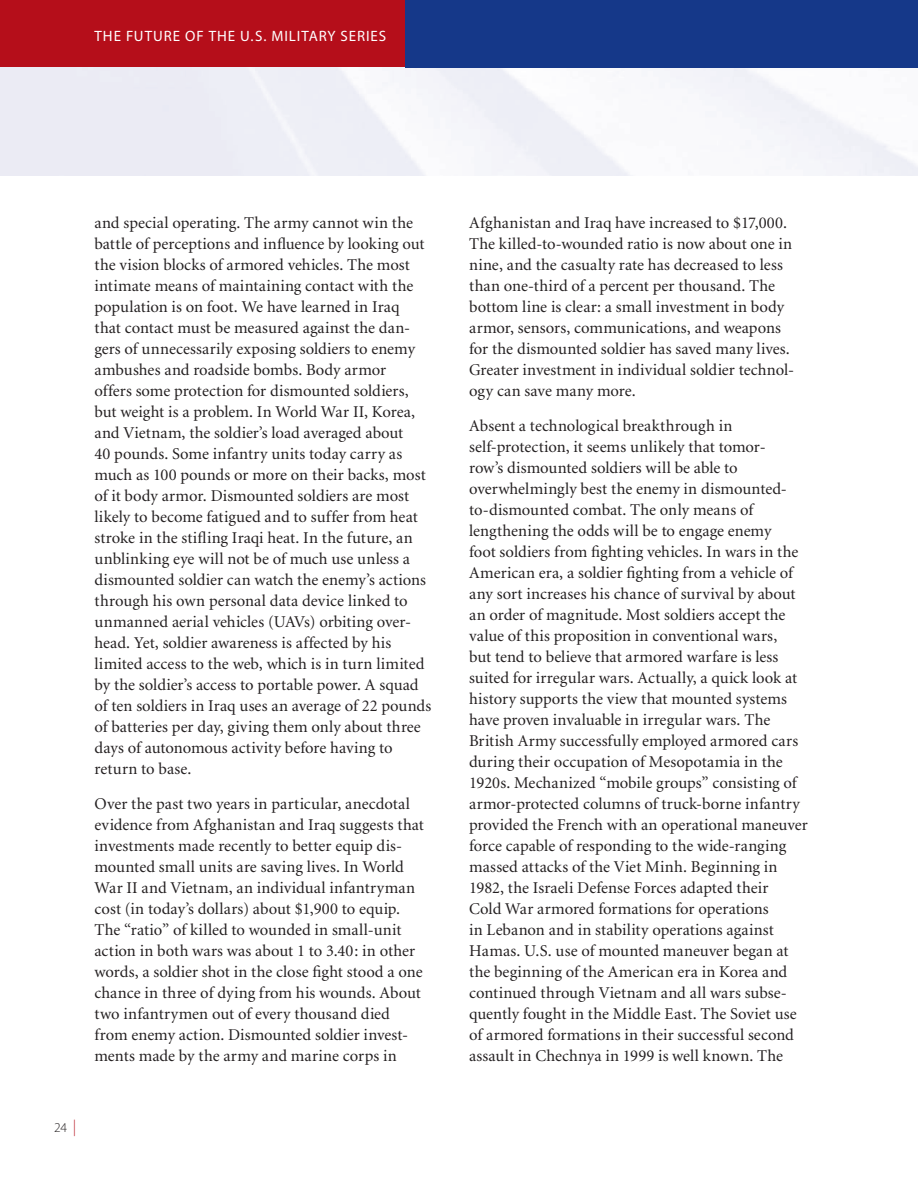
<style>
.page{position:relative;width:918px;height:1188px;background:#fff}
.page>*{position:absolute;margin:0;border:0;box-sizing:border-box;transform-origin:0 0}
.t1{font:16.5px/21px "Minion";letter-spacing:.005em;color:#231f20}
.t2{font:15px "Myriad Pro";letter-spacing:.065em;color:#fff}
.t3{font:300 13.5px "Myriad Pro";color:#231f20}
.s1{font-size:16.5px;color:#b50e1a}
</style>
<div class="page">
<div style="left:0;top:0;width:405px;height:68px;background:#b50e1a"></div>
<div style="left:405px;top:0;width:513px;height:68px;background:#153889"></div>
<p class="t2" style="left:94px;top:26px;width:293px">THE FUTURE OF THE U.S. MILITARY SERIES</p>
<p class="t1" style="left:94px;top:213px;width:338px">and special operating. The army cannot win the battle of perceptions and influence by looking out the vision blocks of armored vehicles. The most intimate means of maintaining contact with the population is on foot. We have learned in Iraq<br>that contact must be measured against the dan&shy;gers of unnecessarily exposing soldiers to enemy ambushes and roadside bombs. Body armor<br>offers some protection for dismounted soldiers, but weight is a problem. In World War II, Korea, and Vietnam, the soldier’s load averaged about<br>40 pounds. Some infantry units today carry as much as 100 pounds or more on their backs, most of it body armor. Dismounted soldiers are most likely to become fatigued and to suffer from heat stroke in the stifling Iraqi heat. In the future, an unblinking eye will not be of much use unless a dismounted soldier can watch the enemy’s actions through his own personal data device linked to unmanned aerial vehicles (UAVs) orbiting over&shy;head. Yet, soldier awareness is affected by his limited access to the web, which is in turn limited by the soldier’s access to portable power. A squad of ten soldiers in Iraq uses an average of 22 pounds of batteries per day, giving them only about three days of autonomous activity before having to return to base.</p>
<p class="t1" style="left:94px;top:794px;width:331px">Over the past two years in particular, anecdotal evidence from Afghanistan and Iraq suggests that investments made recently to better equip dis&shy;mounted small units are saving lives. In World War II and Vietnam, an individual infantryman cost (in today’s dollars) about $1,900 to equip.<br>The “ratio” of killed to wounded in small-unit action in both wars was about 1 to 3.40: in other words, a soldier shot in the close fight stood a one chance in three of dying from his wounds. About two infantrymen out of every thousand died from enemy action. Dismounted soldier invest&shy;ments made by the army and marine corps in</p>
<p class="t3" style="left:54px;top:1120px;width:23px">24 <span class="s1">|</span></p>
<p class="t1" style="left:469px;top:213px;width:327px">Afghanistan and Iraq have increased to $17,000.<br>The killed-to-wounded ratio is now about one in nine, and the casualty rate has decreased to less than one-third of a percent per thousand. The bottom line is clear: a small investment in body armor, sensors, communications, and weapons for the dismounted soldier has saved many lives.<br>Greater investment in individual soldier technol&shy;ogy can save many more.</p>
<p class="t1" style="left:469px;top:416px;width:340px">Absent a technological breakthrough in self-protection, it seems unlikely that tomor-<br>row’s dismounted soldiers will be able to overwhelmingly best the enemy in dismounted&shy;to-dismounted combat. The only means of lengthening the odds will be to engage enemy<br>foot soldiers from fighting vehicles. In wars in the American era, a soldier fighting from a vehicle of any sort increases his chance of survival by about an order of magnitude. Most soldiers accept the value of this proposition in conventional wars,<br>but tend to believe that armored warfare is less suited for irregular wars. Actually, a quick look at history supports the view that mounted systems have proven invaluable in irregular wars. The British Army successfully employed armored cars during their occupation of Mesopotamia in the 1920s. Mechanized “mobile groups” consisting of armor-protected columns of truck-borne infantry provided the French with an operational maneuver force capable of responding to the wide-ranging massed attacks of the Viet Minh. Beginning in 1982, the Israeli Defense Forces adapted their<br>Cold War armored formations for operations<br>in Lebanon and in stability operations against Hamas. U.S. use of mounted maneuver began at the beginning of the American era in Korea and continued through Vietnam and all wars subse&shy;quently fought in the Middle East. The Soviet use of armored formations in their successful second assault in Chechnya in 1999 is well known. The</p>
</div>
